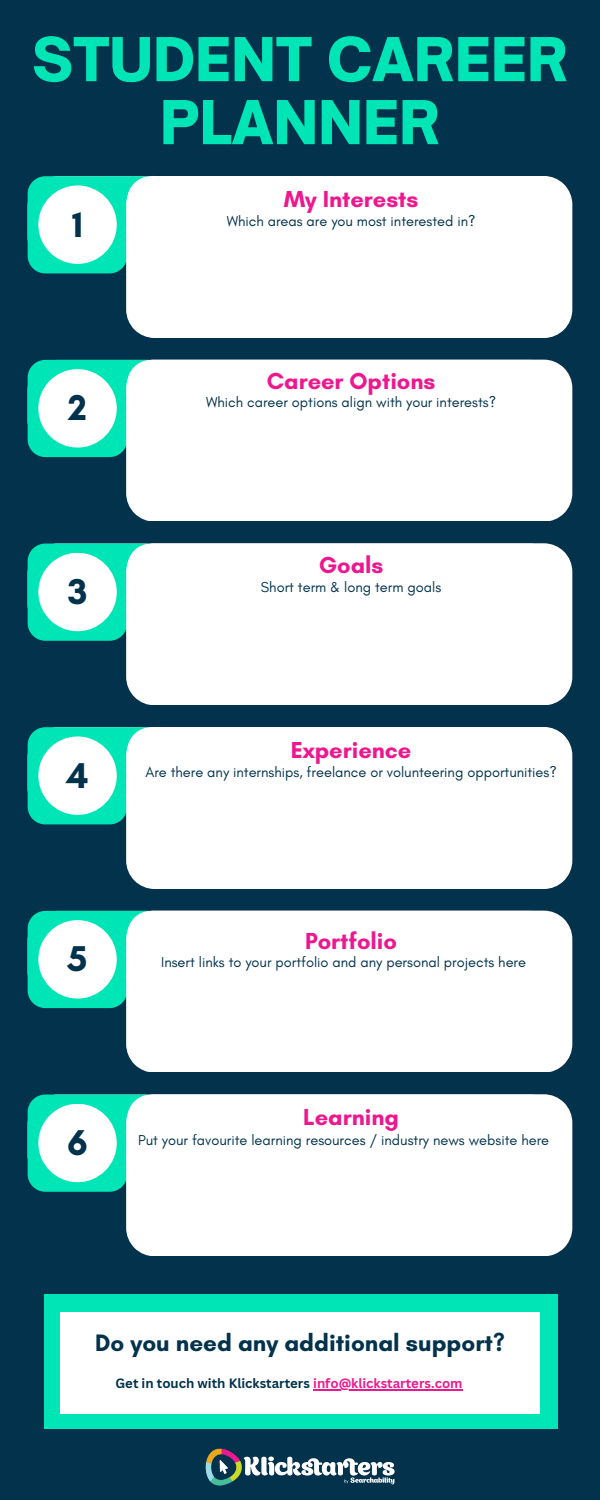
<style>
.page{position:relative;width:600px;height:1500px;background:#02324c}
.page>*{position:absolute;margin:0;border:0;box-sizing:border-box;transform-origin:0 0}
.t1{font:900 57.9px/63px "Open Sauce One";color:#00e5b5;text-align:center}
.t2{font:700 36.5px "Glacial Indifference";color:#02324c}
.t3{font:700 24.2px "Glacial Indifference";color:#02324c}
.t4{font:700 23.6px "Glacial Indifference";color:#ed1890}
.t5{font:14.6px "Glacial Indifference";color:#02324c}
.t6{font:700 13.2px "Canva Sans";color:#02324c}
.s1{color:#ed1890}
</style>
<div class="page">
<div style="left:28px;top:176px;width:98px;height:97px;background:#00e5b5"></div>
<div style="left:38px;top:185px;width:79px;height:79px;background:#fff;border-radius:50%"></div>
<div style="left:126px;top:176px;width:446px;height:161px;background:#fff"></div>
<div style="left:28px;top:360px;width:98px;height:97px;background:#00e5b5"></div>
<div style="left:38px;top:369px;width:79px;height:79px;background:#fff;border-radius:50%"></div>
<div style="left:126px;top:360px;width:446px;height:161px;background:#fff"></div>
<svg style="left:28px;top:544px;width:98px;height:97px;background:#01ddb1"></svg>
<div style="left:38px;top:553px;width:79px;height:78px;background:#fff;border-radius:50%"></div>
<div style="left:126px;top:543px;width:446px;height:162px;background:#fff"></div>
<div style="left:28px;top:727px;width:98px;height:97px;background:#00e5b5"></div>
<div style="left:38px;top:736px;width:79px;height:79px;background:#fff;border-radius:50%"></div>
<div style="left:126px;top:727px;width:446px;height:161px;background:#fff"></div>
<div style="left:28px;top:911px;width:98px;height:97px;background:#00e5b5"></div>
<div style="left:38px;top:920px;width:79px;height:79px;background:#fff;border-radius:50%"></div>
<div style="left:126px;top:911px;width:446px;height:161px;background:#fff"></div>
<svg style="left:28px;top:1095px;width:98px;height:97px;background:#01ddb1"></svg>
<div style="left:38px;top:1104px;width:79px;height:78px;background:#fff;border-radius:50%"></div>
<div style="left:126px;top:1094px;width:446px;height:162px;background:#fff"></div>
<div style="left:44px;top:1295px;width:514px;height:134px;background:#00e5b5"></div>
<div style="left:60px;top:1312px;width:479px;height:102px;background:#fff"></div>
<img style="left:205px;top:1449px;width:189px;height:37px">
<hr style="left:313px;top:1390px;width:150px;height:1px;background:#ed1890">
<h1 class="t1" style="left:32px;top:28px;width:537px">STUDENT CAREER<br>PLANNER</h1>
<h2 class="t2" style="left:72px;top:202px;width:12px">1</h2>
<h3 class="t4" style="left:284px;top:184px;width:136px">My Interests</h3>
<p class="t5" style="left:227px;top:212px;width:250px">Which areas are you most interested in?</p>
<h2 class="t2" style="left:68px;top:386px;width:20px">2</h2>
<h3 class="t4" style="left:267px;top:367px;width:170px">Career Options</h3>
<p class="t5" style="left:206px;top:393px;width:292px">Which career options align with your interests?</p>
<h3 class="t4" style="left:319px;top:550px;width:66px">Goals</h3>
<h2 class="t2" style="left:68px;top:569px;width:21px">3</h2>
<p class="t5" style="left:261px;top:578px;width:182px">Short term &amp; long term goals</p>
<h2 class="t2" style="left:67px;top:753px;width:24px">4</h2>
<h3 class="t4" style="left:291px;top:735px;width:122px">Experience</h3>
<p class="t5" style="left:145px;top:764px;width:413px">Are there any internships, freelance or volunteering opportunities?</p>
<h2 class="t2" style="left:68px;top:937px;width:21px">5</h2>
<h3 class="t4" style="left:305px;top:926px;width:93px">Portfolio</h3>
<p class="t5" style="left:161px;top:953px;width:366px">Insert links to your portfolio and any personal projects here</p>
<h2 class="t2" style="left:67px;top:1120px;width:22px">6</h2>
<h3 class="t4" style="left:303px;top:1103px;width:97px">Learning</h3>
<p class="t5" style="left:138px;top:1131px;width:413px">Put your favourite learning resources / industry news website here</p>
<h3 class="t3" style="left:95px;top:1328px;width:411px">Do you need any additional support?</h3>
<p class="t6" style="left:116px;top:1374px;width:349px">Get in touch with Klickstarters <span class="s1">info@klickstarters.com</span></p>
</div>
